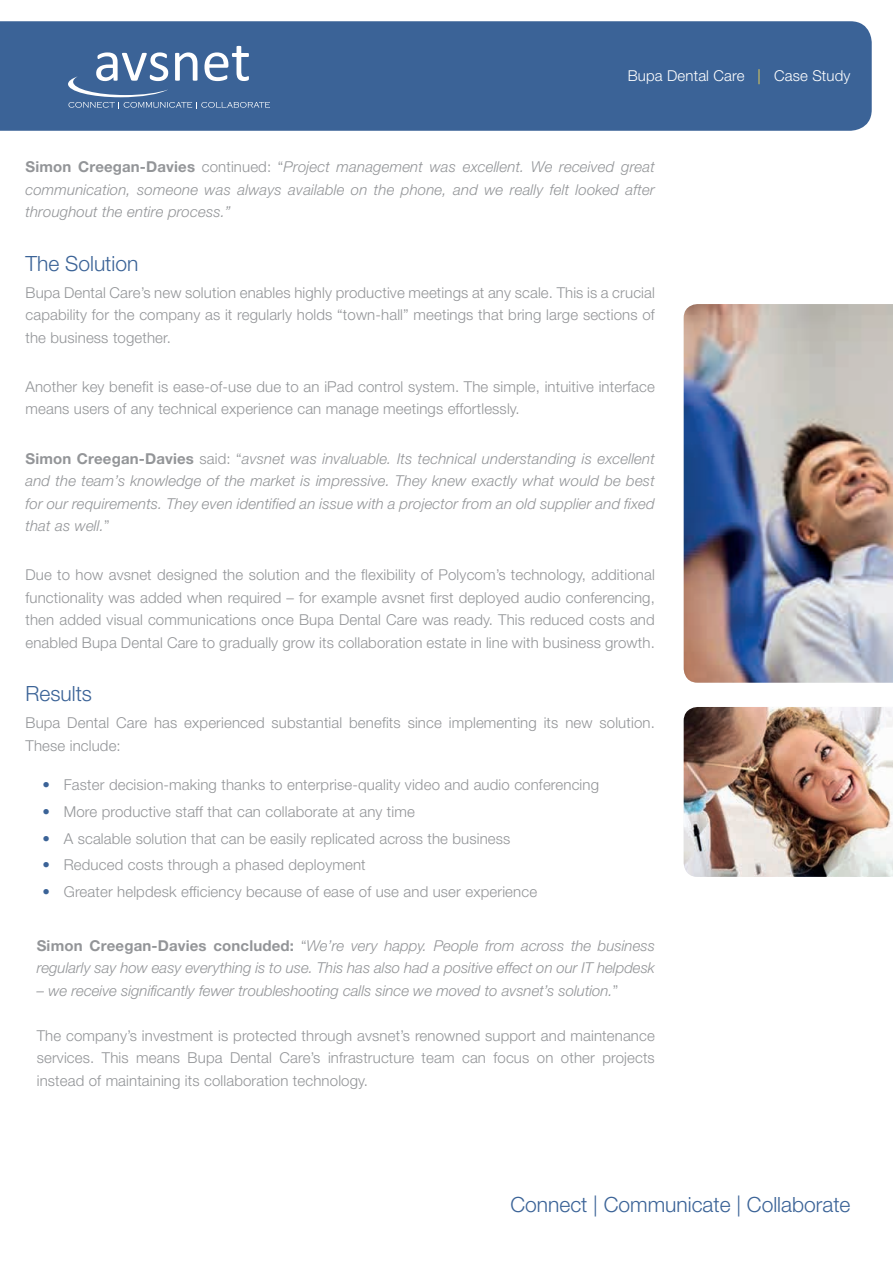
<style>
.page{position:relative;width:893px;height:1263px;background:#fff}
.page>*{position:absolute;margin:0;border:0;box-sizing:border-box;transform-origin:0 0}
.t1{font:300 21px "Helvetica Neue LT Pro";color:#3b6397}
.t2{font:300 15px/22.5px "Helvetica Neue LT Pro";letter-spacing:.01em;color:#939598;text-align:justify}
.t3{font:italic 300 15px/22.5px "Helvetica Neue LT Pro";color:#939598;text-align:justify}
.t4{font:300 15px "Helvetica Neue LT Pro";letter-spacing:.01em;color:#fff}
.s1{color:#ffde4e}
.s2{font-weight:700;font-style:normal}
.s3{font-style:normal}
.s4{font-weight:700;color:#3b6397}
</style>
<div class="page">
<div style="left:0;top:21px;width:872px;height:110px;background:#3b6397"></div>
<svg style="left:68px;top:46px;width:202px;height:63px;background:#5d7ea9"></svg>
<img style="left:684px;top:304px;width:209px;height:379px">
<img style="left:684px;top:707px;width:209px;height:170px">
<p class="t4" style="left:628px;top:67px;width:224px">Bupa Dental Care <span class="s1">|</span> Case Study</p>
<p class="t3" style="left:26px;top:156px;width:631px"><span class="s2">Simon Creegan-Davies</span> <span class="s3">continued: “</span>Project management was excellent. We received great communication, someone was always available on the phone, and we really felt looked after throughout the entire process.”</p>
<h1 class="t1" style="left:26px;top:250px;width:114px">The Solution</h1>
<p class="t2" style="left:26px;top:281px;width:631px">Bupa Dental Care’s new solution enables highly productive meetings at any scale. This is a crucial capability for the company as it regularly holds “town-hall” meetings that bring large sections of the business together.</p>
<p class="t2" style="left:26px;top:375px;width:631px">Another key benefit is ease-of-use due to an iPad control system. The simple, intuitive interface means users of any technical experience can manage meetings effortlessly.</p>
<p class="t3" style="left:26px;top:447px;width:631px"><span class="s2">Simon Creegan-Davies</span> <span class="s3">said: “</span>avsnet was invaluable. Its technical understanding is excellent and the team’s knowledge of the market is impressive. They knew exactly what would be best for our requirements. They even identified an issue with a projector from an old supplier and fixed that as well.<span class="s3">”</span></p>
<p class="t2" style="left:26px;top:563px;width:631px">Due to how avsnet designed the solution and the flexibility of Polycom’s technology, additional functionality was added when required – for example avsnet first deployed audio conferencing, then added visual communications once Bupa Dental Care was ready. This reduced costs and enabled Bupa Dental Care to gradually grow its collaboration estate in line with business growth.</p>
<h1 class="t1" style="left:26px;top:681px;width:68px">Results</h1>
<p class="t2" style="left:26px;top:711px;width:631px">Bupa Dental Care has experienced substantial benefits since implementing its new solution.<br>These include:</p>
<p class="t2" style="left:43px;top:773px;width:558px"><span class="s4">•</span> Faster decision-making thanks to enterprise-quality video and audio conferencing</p>
<p class="t2" style="left:43px;top:800px;width:374px"><span class="s4">•</span> More productive staff that can collaborate at any time</p>
<p class="t2" style="left:43px;top:827px;width:469px"><span class="s4">•</span> A scalable solution that can be easily replicated across the business</p>
<p class="t2" style="left:43px;top:853px;width:325px"><span class="s4">•</span> Reduced costs through a phased deployment</p>
<p class="t2" style="left:43px;top:880px;width:496px"><span class="s4">•</span> Greater helpdesk efficiency because of ease of use and user experience</p>
<p class="t3" style="left:37px;top:934px;width:620px"><span class="s2">Simon Creegan-Davies concluded:</span> <span class="s3">“</span>We’re very happy. People from across the business regularly say how easy everything is to use. This has also had a positive effect on our IT helpdesk</p>
<p class="t3" style="left:37px;top:979px;width:583px">– we receive significantly fewer troubleshooting calls since we moved to avsnet’s solution.<span class="s3">”</span></p>
<p class="t2" style="left:37px;top:1024px;width:620px">The company’s investment is protected through avsnet’s renowned support and maintenance services. This means Bupa Dental Care’s infrastructure team can focus on other projects instead of maintaining its collaboration technology.</p>
<h1 class="t1" style="left:510px;top:1192px;width:341px">Connect | Communicate | Collaborate</h1>
</div>
